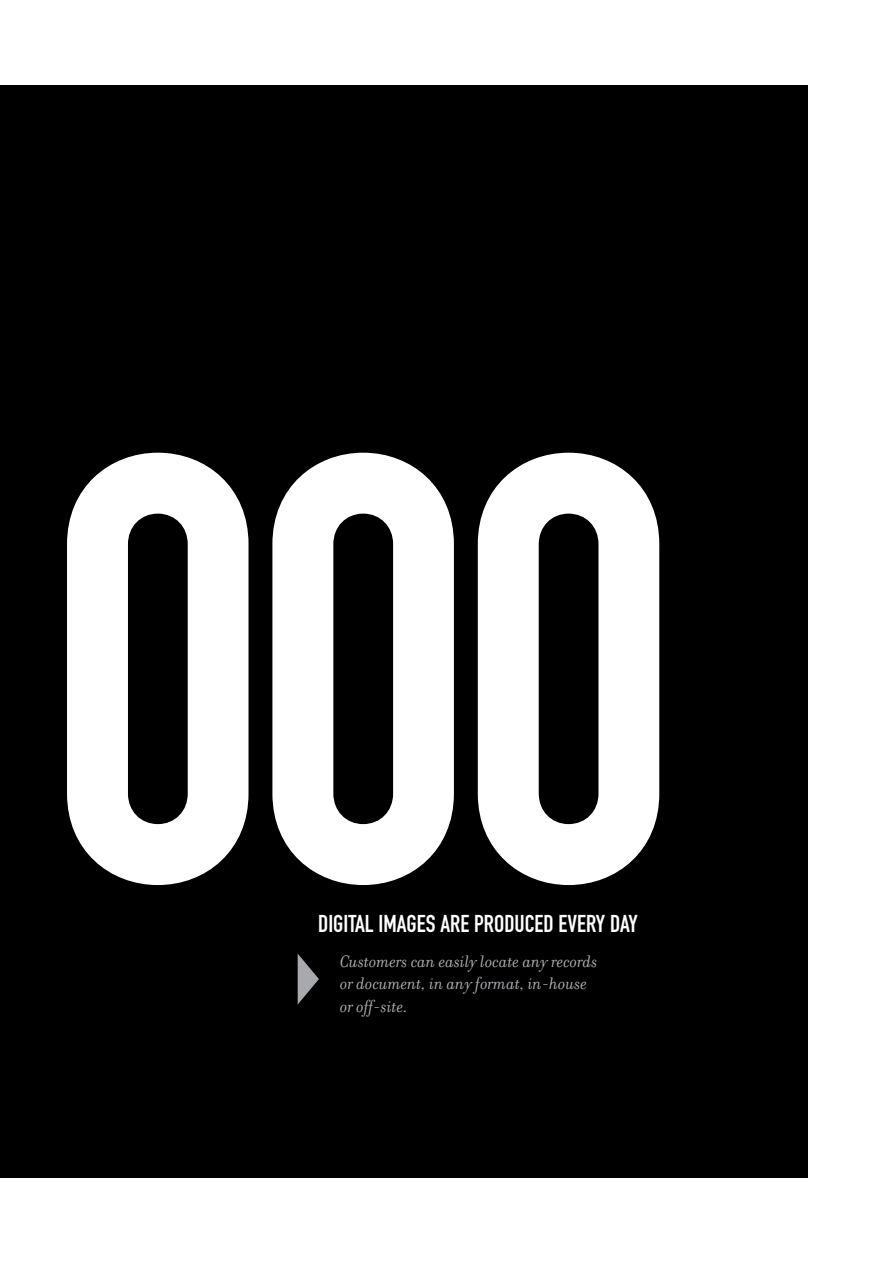
<style>
.page{position:relative;width:893px;height:1263px;background:#fff}
.page>*{position:absolute;margin:0;border:0;box-sizing:border-box;transform-origin:0 0}
.t1{font:597px "DIN Engschrift";color:#fff}
.t2{font:24px "DIN Engschrift";color:#fff}
.t3{font:italic 18px/22.5px "Filosofia";color:#b2b3b7}
</style>
<div class="page">
<div style="left:0;top:85px;width:808px;height:1093px;background:#000001"></div>
<svg style="left:298px;top:954px;width:21px;height:50px"></svg>
<p class="t1" style="left:47px;top:322px;width:634px">000</p>
<p class="t2" style="left:318px;top:910px;width:321px">DIGITAL IMAGES ARE PRODUCED EVERY DAY</p>
<p class="t3" style="left:340px;top:950px;width:259px">Customers can easily locate any records or document, in any format, in-house or off-site.</p>
</div>
